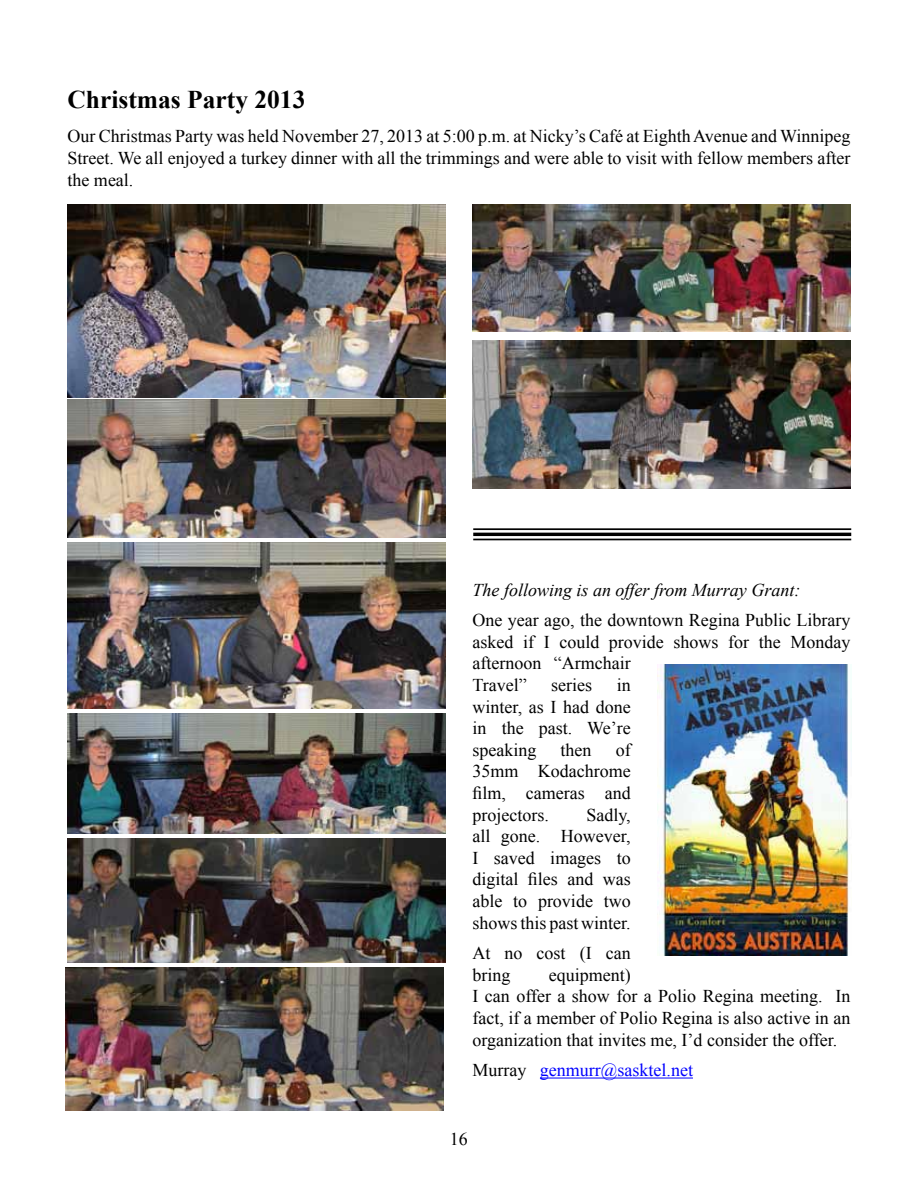
<style>
.page{position:relative;width:918px;height:1188px;background:#fff}
.page>*{position:absolute;margin:0;border:0;box-sizing:border-box;transform-origin:0 0}
.t1{font:700 25.5px "Times New Roman";color:#000}
.t2{font:18px/21.6px "Times New Roman";color:#000;text-align:justify}
.t3{font:italic 18px "Times New Roman";color:#000}
.t4{font:18px "Times New Roman";color:#00f}
.s1{color:#000}
</style>
<div class="page">
<img style="left:68px;top:204px;width:378px;height:193px">
<img style="left:67px;top:400px;width:379px;height:137px">
<img style="left:67px;top:543px;width:378px;height:165px">
<img style="left:67px;top:714px;width:379px;height:120px">
<img style="left:68px;top:839px;width:378px;height:124px">
<img style="left:65px;top:967px;width:379px;height:143px">
<img style="left:472px;top:204px;width:379px;height:128px">
<img style="left:472px;top:340px;width:379px;height:149px">
<hr style="left:473px;top:528px;width:378px;height:2px;background:#000">
<hr style="left:473px;top:533px;width:378px;height:3px;background:#000">
<hr style="left:473px;top:539px;width:378px;height:1px;background:#000">
<hr style="left:540px;top:1078px;width:153px;height:1px;background:#00f">
<img style="left:658px;top:664px;width:193px;height:291px">
<h1 class="t1" style="left:68px;top:82px;width:239px">Christmas Party 2013</h1>
<p class="t2" style="left:68px;top:125px;width:784px">Our Christmas Party was held November 27, 2013 at 5:00 p.m. at Nicky’s Café at Eighth Avenue and Winnipeg Street. We all enjoyed a turkey dinner with all the trimmings and were able to visit with fellow members after the meal.</p>
<p class="t3" style="left:472px;top:577px;width:329px">The following is an offer from Murray Grant:</p>
<p class="t2" style="left:472px;top:609px;width:379px;text-align:left">One year ago, the downtown Regina Public Library asked if I could provide shows for the Monday afternoon “Armchair<br>Travel”</p>
<p class="t2" style="left:472px;top:674px;width:160px;text-indent:144px">in winter, as I had done in the past. We’re speaking</p>
<p class="t2" style="left:551px;top:674px;width:42px">series</p>
<p class="t2" style="left:561px;top:739px;width:32px">then</p>
<p class="t2" style="left:472px;top:739px;width:160px;text-indent:143px">of 35mm Kodachrome film, cameras and projectors.</p>
<p class="t2" style="left:472px;top:803px;width:160px;text-indent:114px">Sadly, all gone. However, I saved images to digital files and was able to provide two shows this past winter.</p>
<p class="t2" style="left:472px;top:942px;width:160px">At no cost (I can bring</p>
<p class="t2" style="left:472px;top:964px;width:379px;text-align:left;text-indent:76px">equipment)<br>I can offer a show for a Polio Regina meeting. In fact, if a member of Polio Regina is also active in an organization that invites me, I’d consider the offer.</p>
<p class="t4" style="left:472px;top:1058px;width:222px"><span class="s1">Murray</span> genmurr@sasktel.net</p>
<p class="t2" style="left:450px;top:1128px;width:19px">16</p>
</div>
